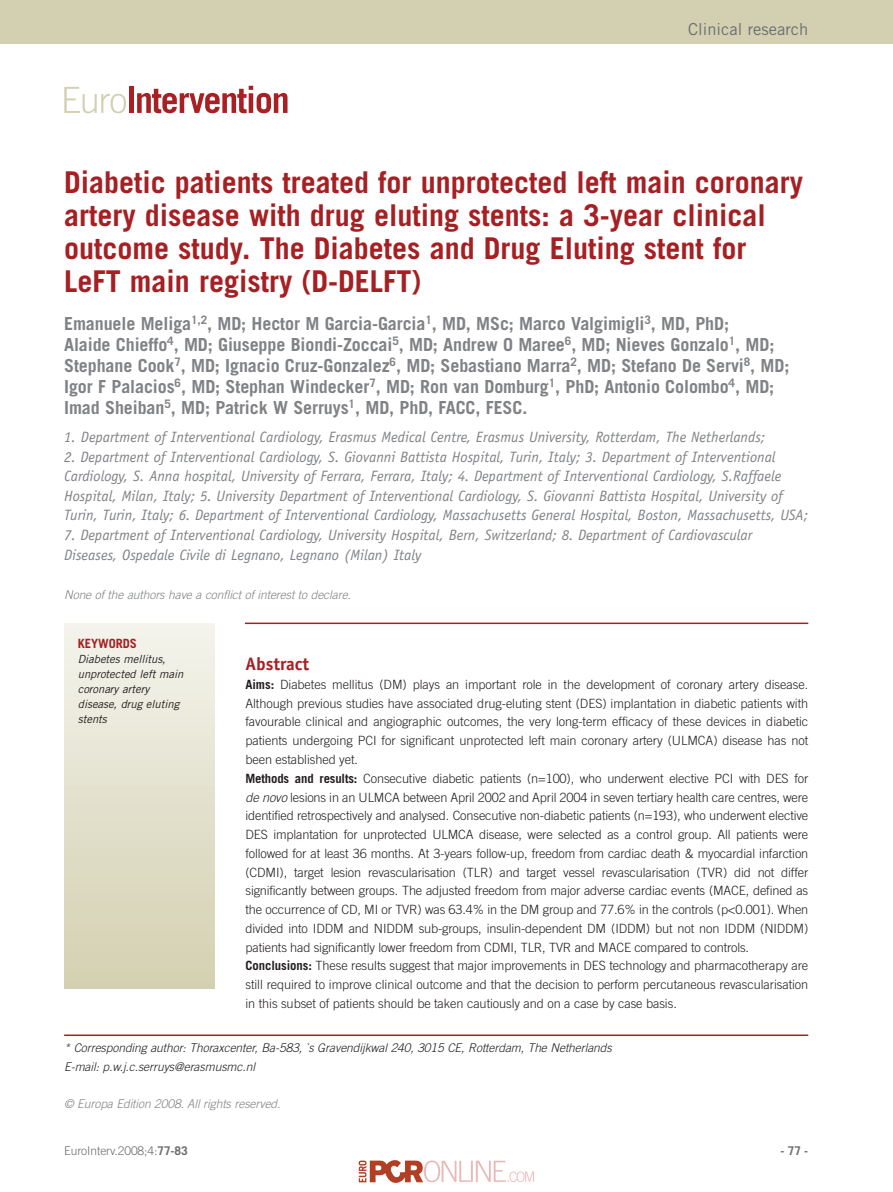
<style>
.page{position:relative;width:893px;height:1192px;background:#fff}
.page>*{position:absolute;margin:0;border:0;box-sizing:border-box;transform-origin:0 0}
.t1{font:700 30px/33px "Trade Gothic";color:#a62023}
.t2{font:700 18px/21px "Trade Gothic";letter-spacing:-.005em;color:#808285}
.t3{font:700 18px "Officina Sans";color:#a62023}
.t4{font:16.5px "Trade Gothic";color:#6c6d70}
.t5{font:italic 15px/19.5px "Officina Sans";color:#808285}
.t6{font:300 12.75px/18.8px "Trade Gothic";letter-spacing:-.01em;color:#231f20}
.t7{font:700 12.75px "Trade Gothic";letter-spacing:-.005em;color:#a62023}
.t8{font:italic 300 12px/18.8px "Trade Gothic";color:#231f20}
.t9{font:italic 300 12px "Trade Gothic";color:#808285}
.t10{font:300 12px "Trade Gothic";letter-spacing:-.005em;color:#6c6d70}
.t11{font:700 12px "Trade Gothic";color:#6c6d70}
.t12{font:italic 11.25px/15px "Trade Gothic";color:#231f20}
.s1{font-weight:700}
.s2{font-style:italic}
</style>
<div class="page">
<div style="left:0;top:0;width:893px;height:44px;background:#d3d0b2"></div>
<div style="left:64px;top:623px;width:150px;height:365px;background:linear-gradient(to bottom,#f4f3ec,#d3cfb0)"></div>
<hr style="left:245px;top:622px;width:563px;height:2px;background:#a62023">
<hr style="left:64px;top:1034px;width:744px;height:1px;background:#a62023">
<svg style="left:64px;top:87px;width:62px;height:26px"></svg>
<div style="left:129px;top:87px;width:5px;height:26px;background:#a72023"></div>
<svg style="left:137px;top:86px;width:151px;height:27px"></svg>
<img style="left:358px;top:1160px;width:176px;height:23px">
<p class="t4" style="left:688px;top:23px;width:122px">Clinical research</p>
<h1 class="t1" style="left:64px;top:169px;width:741px">Diabetic patients treated for unprotected left main coronary artery disease with drug eluting stents: a 3-year clinical outcome study. The Diabetes and Drug Eluting stent for LeFT main registry (D-DELFT)</h1>
<p class="t2" style="left:64px;top:315px;width:727px">Emanuele Meliga<sup>1,2</sup>, MD; Hector M Garcia-Garcia<sup>1</sup>, MD, MSc; Marco Valgimigli<sup>3</sup>, MD, PhD;<br>Alaide Chieffo<sup>4</sup>, MD; Giuseppe Biondi-Zoccai<sup>5</sup>, MD; Andrew O Maree<sup>6</sup>, MD; Nieves Gonzalo<sup>1</sup>, MD; Stephane Cook<sup>7</sup>, MD; Ignacio Cruz-Gonzalez<sup>6</sup>, MD; Sebastiano Marra<sup>2</sup>, MD; Stefano De Servi<sup>8</sup>, MD; Igor F Palacios<sup>6</sup>, MD; Stephan Windecker<sup>7</sup>, MD; Ron van Domburg<sup>1</sup>, PhD; Antonio Colombo<sup>4</sup>, MD; Imad Sheiban<sup>5</sup>, MD; Patrick W Serruys<sup>1</sup>, MD, PhD, FACC, FESC.</p>
<p class="t5" style="left:64px;top:429px;width:703px">1. Department of Interventional Cardiology, Erasmus Medical Centre, Erasmus University, Rotterdam, The Netherlands;</p>
<p class="t5" style="left:64px;top:448px;width:745px">2. Department of Interventional Cardiology, S. Giovanni Battista Hospital, Turin, Italy; 3. Department of Interventional Cardiology, S. Anna hospital, University of Ferrara, Ferrara, Italy; 4. Department of Interventional Cardiology, S.Raffaele Hospital, Milan, Italy; 5. University Department of Interventional Cardiology, S. Giovanni Battista Hospital, University of Turin, Turin, Italy; 6. Department of Interventional Cardiology, Massachusetts General Hospital, Boston, Massachusetts, USA;</p>
<p class="t5" style="left:64px;top:526px;width:690px">7. Department of Interventional Cardiology, University Hospital, Bern, Switzerland; 8. Department of Cardiovascular<br>Diseases, Ospedale Civile di Legnano, Legnano (Milan) Italy</p>
<p class="t9" style="left:64px;top:590px;width:291px">None of the authors have a conflict of interest to declare.</p>
<p class="t7" style="left:78px;top:638px;width:61px">KEYWORDS</p>
<p class="t12" style="left:78px;top:652px;width:109px">Diabetes mellitus, unprotected left main coronary artery disease, drug eluting stents</p>
<h2 class="t3" style="left:245px;top:657px;width:65px">Abstract</h2>
<p class="t6" style="left:245px;top:676px;width:564px"><span class="s1">Aims:</span> Diabetes mellitus (DM) plays an important role in the development of coronary artery disease.<br>Although previous studies have associated drug-eluting stent (DES) implantation in diabetic patients with favourable clinical and angiographic outcomes, the very long-term efficacy of these devices in diabetic patients undergoing PCI for significant unprotected left main coronary artery (ULMCA) disease has not been established yet.<br><span class="s1">Methods and results:</span> Consecutive diabetic patients (n=100), who underwent elective PCI with DES for <span class="s2">denovo</span>lesions in an ULMCA between April 2002 and April 2004 in seven tertiary health care centres, were identified retrospectively and analysed. Consecutive non-diabetic patients (n=193), who underwent elective DES implantation for unprotected ULMCA disease, were selected as a control group. All patients were followed for at least 36 months. At 3-years follow-up, freedom from cardiac death &amp; myocardial infarction (CDMI), target lesion revascularisation (TLR) and target vessel revascularisation (TVR) did not differ significantly between groups. The adjusted freedom from major adverse cardiac events (MACE, defined as the occurrence of CD, MI or TVR) was 63.4% in the DM group and 77.6% in the controls (p&lt;0.001). When divided into IDDM and NIDDM sub-groups, insulin-dependent DM (IDDM) but not non IDDM (NIDDM) patients had significantly lower freedom from CDMI, TLR, TVR and MACE compared to controls.<br><span class="s1">Conclusions:</span> These results suggest that major improvements in DES technology and pharmacotherapy are still required to improve clinical outcome and that the decision to perform percutaneous revascularisation in this subset of patients should be taken cautiously and on a case by case basis.</p>
<p class="t8" style="left:64px;top:1039px;width:552px">* Corresponding author: Thoraxcenter, Ba-583, `s Gravendij kwal 240, 3015 CE, Rotterdam, The Netherlands<br>E-mail: p.w.j.c.serruys@erasmusmc.nl</p>
<p class="t9" style="left:64px;top:1099px;width:220px">© Europa Edition 2008. All rights reserved.</p>
<p class="t10" style="left:64px;top:1145px;width:125px">EuroInterv.2008;4:<span class="s1">77-83</span></p>
<p class="t11" style="left:781px;top:1145px;width:29px">- 77 -</p>
</div>
